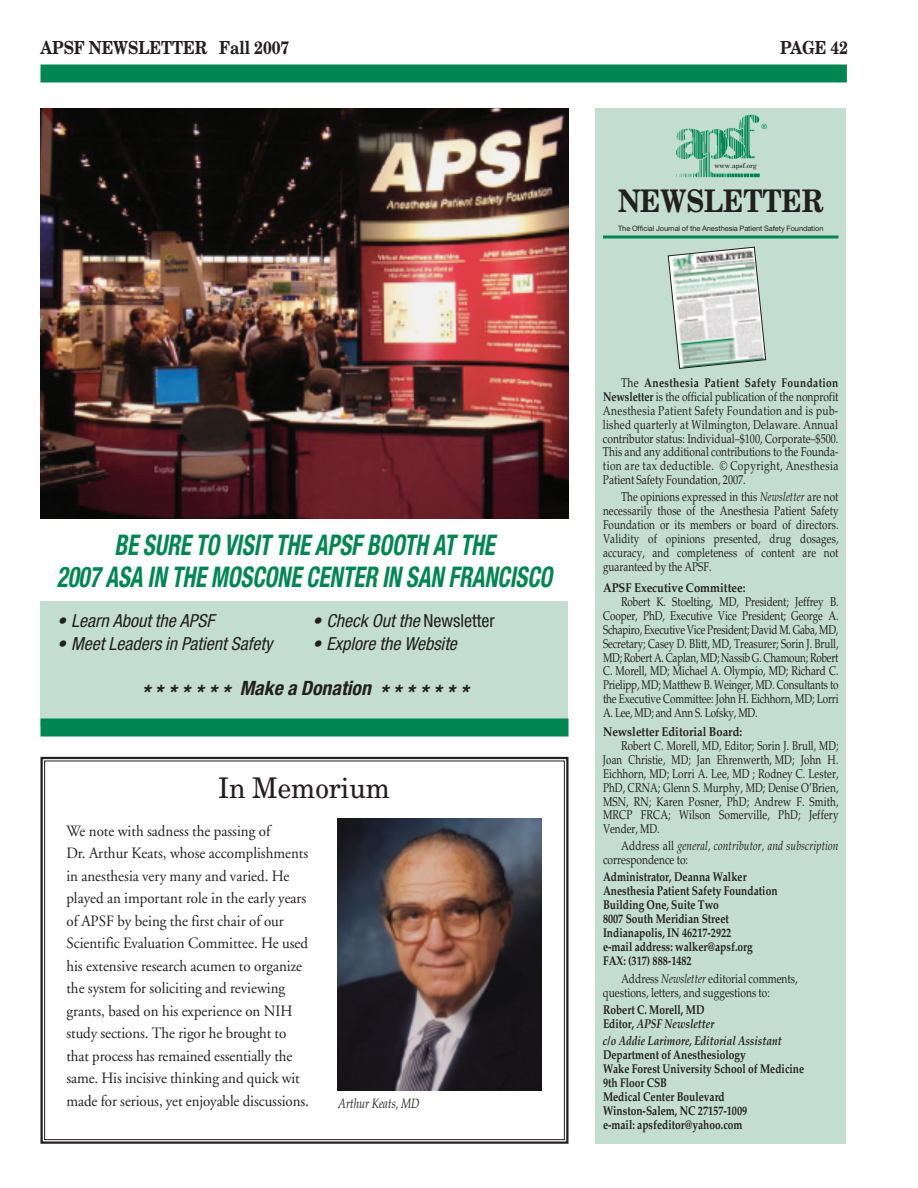
<style>
.page{position:relative;width:918px;height:1188px;background:#fff}
.page>*{position:absolute;margin:0;border:0;box-sizing:border-box;transform-origin:0 0}
.t1{font:700 31.2px "New Century Schlbk";color:#231f20;scale:.85 1}
.t2{font:italic 700 condensed 28.5px/31.5px "Helvetica Neue";color:#008751;text-align:center;scale:.8 1}
.t3{font:28.5px "New Century Schlbk";color:#231f20;scale:.95 1}
.t4{font:italic 700 condensed 21.45px "Helvetica Neue";color:#231f20}
.t5{font:italic condensed 18px "Helvetica Neue";color:#231f20}
.t6{font:700 18px "New Century Schlbk";color:#231f20;scale:.85 1}
.t7{font:15.75px/22.5px "Adobe Garamond";color:#231f20;scale:.95 1}
.t8{font:italic 13.5px "Palatino";color:#231f20;scale:.8 1}
.t9{font:12.75px/14px "Palatino";color:#231f20;text-align:justify;scale:.78 1}
.t10{font:12.75px/14px "Palatino";color:#231f20;text-align:justify;scale:.8 1}
.t11{font:700 12.75px/14px "Palatino";color:#231f20;scale:.8 1}
.t12{font:italic 12.75px/14px "Palatino";letter-spacing:.01em;color:#231f20;scale:.8 1}
.t13{font:700 12.75px "Palatino";color:#231f20;scale:.88 1}
.t14{font:italic 700 12.75px "Palatino";color:#231f20;scale:.8 1}
.t15{font:7.5px "Helvetica Neue";letter-spacing:-.01em;color:#231f20}
.t16{font:7.2px "Helvetica Neue";color:#008751}
.t17{font:6.75px "New Century Schlbk";color:#231f20}
.s1{font-style:normal}
.s2{font-weight:700}
.s3{font-style:italic}
</style>
<div class="page">
<div style="left:40px;top:64px;width:807px;height:18px;background:#008751"></div>
<div style="left:596px;top:108px;width:250px;height:1036px;background:#c3ded0"></div>
<hr style="left:603px;top:236px;width:235px;height:2px;background:#008751">
<img style="left:676px;top:114px;width:84px;height:64px">
<svg style="left:668px;top:247px;width:98px;height:122px"></svg>
<img style="left:40px;top:108px;width:528px;height:410px">
<div style="left:40px;top:602px;width:528px;height:126px;background:#c3ded0"></div>
<div style="left:40px;top:718px;width:528px;height:18px;background:#008751"></div>
<div style="left:40px;top:757px;width:528px;height:387px;border:2px solid #231f20"></div>
<img style="left:337px;top:818px;width:204px;height:272px">
<h3 class="t6" style="left:40px;top:41px;width:294px">APSF NEWSLETTER Fall 2007</h3>
<h3 class="t6" style="left:780px;top:41px;width:81px">PAGE 42</h3>
<p class="t16" style="left:762px;top:124px;width:7px">®</p>
<p class="t17" style="left:714px;top:164px;width:44px">www.apsf.org</p>
<h1 class="t1" style="left:618px;top:189px;width:243px">NEWSLETTER</h1>
<p class="t15" style="left:618px;top:226px;width:207px">The Official Journal of the Anesthesia Patient Safety Foundation</p>
<h2 class="t2" style="left:57px;top:532px;width:621px">BE SURE TO VISIT THE APSF BOOTH AT THE<br>2007 ASA IN THE MOSCONE CENTER IN SAN FRANCISCO</h2>
<h3 class="t5" style="left:57px;top:614px;width:159px">• Learn About the APSF</h3>
<h3 class="t5" style="left:57px;top:637px;width:217px">• Meet Leaders in Patient Safety</h3>
<h3 class="t5" style="left:312px;top:614px;width:184px">• Check Out the <span class="s1">Newsletter</span></h3>
<h3 class="t5" style="left:312px;top:637px;width:146px">• Explore the Website</h3>
<h3 class="t4" style="left:141px;top:685px;width:328px">* ****** <sup>Make</sup> <sup>a</sup> <sup>Donation</sup> * ******</h3>
<h2 class="t3" style="left:218px;top:777px;width:182px">In Memorium</h2>
<p class="t7" style="left:66px;top:821px;width:257px">We note with sadness the passing of<br>Dr. Arthur Keats, whose accomplishments in anesthesia very many and varied. He played an important role in the early years of APSF by being the first chair of our Scientific Evaluation Committee. He used his extensive research acumen to organize the system for soliciting and reviewing grants, based on his experience on NIH study sections. The rigor he brought to that process has remained essentially the same. His incisive thinking and quick wit made for serious, yet enjoyable discussions.</p>
<p class="t8" style="left:338px;top:1098px;width:103px">Arthur Keats, MD</p>
<p class="t10" style="left:603px;top:377px;width:296px;text-indent:18px">The <span class="s2">Anesthesia Patient Safety Foundation Newsletter</span> is the official publication of the nonprofit Anesthesia Patient Safety Foundation and is pub&shy;lished quarterly at Wilmington, Delaware. Annual contributor status: Individual–$100, Corporate–$500.<br>This and any additional contributions to the Founda&shy;tion are tax deductible. © Copyright, Anesthesia Patient Safety Foundation, 2007.</p>
<p class="t9" style="left:603px;top:491px;width:304px;text-indent:18px">The opinions expressed in this <span class="s3">Newsletter</span> are not necessarily those of the Anesthesia Patient Safety Foundation or its members or board of directors.<br>Validity of opinions presented, drug dosages, accuracy, and completeness of content are not guaranteed by the APSF.</p>
<p class="t13" style="left:603px;top:583px;width:163px">APSF Executive Committee:</p>
<p class="t9" style="left:603px;top:596px;width:304px;text-indent:18px">Robert K. Stoelting, MD, President; Jeffrey B.<br>Cooper, PhD, Executive Vice President; George A.<br>Schapiro, Executive Vice President; David M. Gaba, MD, Secretary; Casey D. Blitt, MD, Treasurer; Sorin J. Brull, MD; Robert A. Caplan, MD; Nassib G. Chamoun; Robert C. Morell, MD; Michael A. Olympio, MD; Richard C.<br>Prielipp, MD; Matthew B. Weinger, MD. Consultants to the Executive Committee: John H. Eichhorn, MD; Lorri A. Lee, MD; and Ann S. Lofsky, MD.</p>
<p class="t13" style="left:603px;top:727px;width:160px">Newsletter Editorial Board:</p>
<p class="t9" style="left:603px;top:740px;width:303px;text-indent:18px">Robert C. Morell, MD, Editor; Sorin J. Brull, MD; Joan Christie, MD; Jan Ehrenwerth, MD; John H.<br>Eichhorn, MD; Lorri A. Lee, MD ; Rodney C. Lester, PhD, CRNA; Glenn S. Murphy, MD; Denise O’Brien, MSN, RN; Karen Posner, PhD; Andrew F. Smith, MRCP FRCA; Wilson Somerville, PhD; Jeffery Vender, MD.</p>
<p class="t12" style="left:603px;top:840px;width:296px;text-indent:18px"><span class="s1">Address all</span> general, contributor, and subscription <span class="s1">correspondence to:</span></p>
<p class="t11" style="left:603px;top:871px;width:220px">Administrator, Deanna Walker<br>Anesthesia Patient Safety Foundation<br>Building One, Suite Two<br>8007 South Meridian Street<br>Indianapolis, IN 46217-2922<br>e-mail address: walker@apsf.org<br>FAX: (317) 888-1482</p>
<p class="t10" style="left:603px;top:973px;width:245px;text-indent:18px">Address <span class="s3">Newsletter</span> editorial comments, questions, letters, and suggestions to:</p>
<p class="t11" style="left:603px;top:1004px;width:141px">Robert C. Morell, MD<br>Editor, <span class="s3">APSF Newsletter</span></p>
<p class="t14" style="left:603px;top:1036px;width:225px">c/o Addie Larimore, Editorial Assistant</p>
<p class="t11" style="left:603px;top:1049px;width:253px">Department of Anesthesiology<br>Wake Forest University School of Medicine<br>9th Floor CSB<br>Medical Center Boulevard<br>Winston-Salem, NC 27157-1009<br>e-mail: apsfeditor@yahoo.com</p>
</div>
